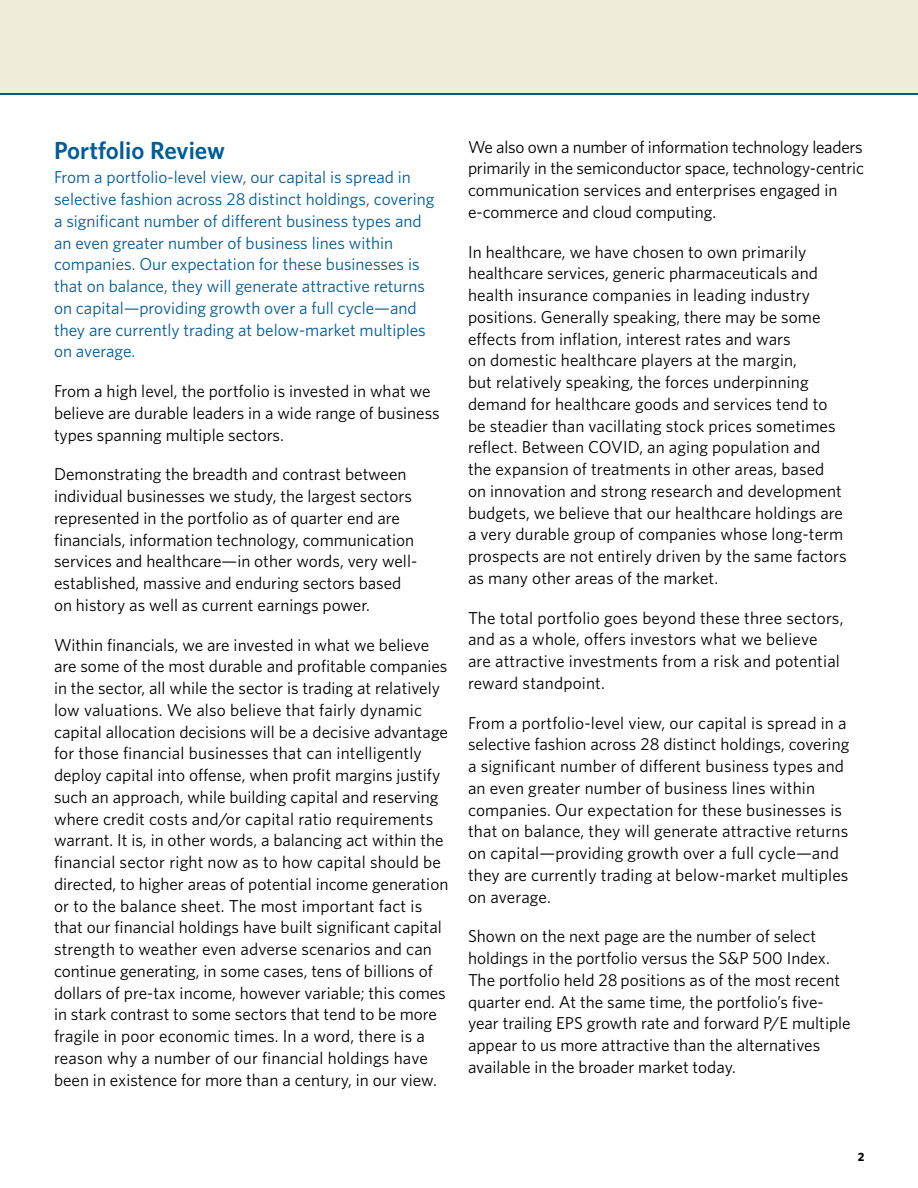
<style>
.page{position:relative;width:918px;height:1188px;background:#fff}
.page>*{position:absolute;margin:0;border:0;box-sizing:border-box;transform-origin:0 0}
.LC_Heading_4{font:600 24.75px "Whitney";color:#005c97}
.Whitney_Book{font:17.25px/21.8px "Whitney";color:#000}
.LC_Body{font:17.25px/21.8px "Whitney";color:#005c97}
.t1{font:700 12px "Whitney";color:#000}
</style>
<div class="page">
<div style="left:0;top:0;width:918px;height:94px;background:#f0eedb"></div>
<hr style="left:0;top:94px;width:918px;height:1px;background:#005c97">
<p class="LC_Heading_4" style="left:54px;top:133px;width:172px">Portfolio Review</p>
<p class="LC_Body" style="left:54px;top:166px;width:382px">From a portfolio-level view, our capital is spread in selective fashion across 28 distinct holdings, covering a significant number of different business types and an even greater number of business lines within companies. Our expectation for these businesses is that on balance, they will generate attractive returns on capital—providing growth over a full cycle—and they are currently trading at below-market multiples on average.</p>
<p class="Whitney_Book" style="left:54px;top:380px;width:387px">From a high level, the portfolio is invested in what we believe are durable leaders in a wide range of business types spanning multiple sectors.</p>
<p class="Whitney_Book" style="left:54px;top:463px;width:365px">Demonstrating the breadth and contrast between individual businesses we study, the largest sectors represented in the portfolio as of quarter end are financials, information technology, communication services and healthcare—in other words, very well&shy;established, massive and enduring sectors based on history as well as current earnings power.</p>
<p class="Whitney_Book" style="left:54px;top:633px;width:396px">Within financials, we are invested in what we believe are some of the most durable and profitable companies in the sector, all while the sector is trading at relatively low valuations. We also believe that fairly dynamic capital allocation decisions will be a decisive advantage for those financial businesses that can intelligently deploy capital into offense, when profit margins justify such an approach, while building capital and reserving where credit costs and/or capital ratio requirements warrant. It is, in other words, a balancing act within the financial sector right now as to how capital should be directed, to higher areas of potential income generation or to the balance sheet. The most important fact is that our financial holdings have built significant capital strength to weather even adverse scenarios and can continue generating, in some cases, tens of billions of dollars of pre-tax income, however variable; this comes in stark contrast to some sectors that tend to be more fragile in poor economic times. In a word, there is a reason why a number of our financial holdings have been in existence for more than a century, in our view.</p>
<p class="Whitney_Book" style="left:468px;top:135px;width:398px">We also own a number of information technology leaders primarily in the semiconductor space, technology-centric communication services and enterprises engaged in e-commerce and cloud computing.</p>
<p class="Whitney_Book" style="left:468px;top:240px;width:380px">In healthcare, we have chosen to own primarily healthcare services, generic pharmaceuticals and health insurance companies in leading industry positions. Generally speaking, there may be some effects from inflation, interest rates and wars<br>on domestic healthcare players at the margin,<br>but relatively speaking, the forces underpinning demand for healthcare goods and services tend to be steadier than vacillating stock prices sometimes reflect. Between COVID, an aging population and the expansion of treatments in other areas, based on innovation and strong research and development budgets, we believe that our healthcare holdings are a very durable group of companies whose long-term prospects are not entirely driven by the same factors as many other areas of the market.</p>
<p class="Whitney_Book" style="left:468px;top:606px;width:377px">The total portfolio goes beyond these three sectors, and as a whole, offers investors what we believe are attractive investments from a risk and potential reward standpoint.</p>
<p class="Whitney_Book" style="left:468px;top:711px;width:383px">From a portfolio-level view, our capital is spread in a selective fashion across 28 distinct holdings, covering a significant number of different business types and an even greater number of business lines within companies. Our expectation for these businesses is that on balance, they will generate attractive returns on capital—providing growth over a full cycle—and they are currently trading at below-market multiples on average.</p>
<p class="Whitney_Book" style="left:468px;top:925px;width:384px">Shown on the next page are the number of select holdings in the portfolio versus the S&amp;P 500 Index.<br>The portfolio held 28 positions as of the most recent quarter end. At the same time, the portfolio’s five&shy;year trailing EPS growth rate and forward P/E multiple appear to us more attractive than the alternatives available in the broader market today.</p>
<p class="t1" style="left:858px;top:1149px;width:8px">2</p>
</div>
